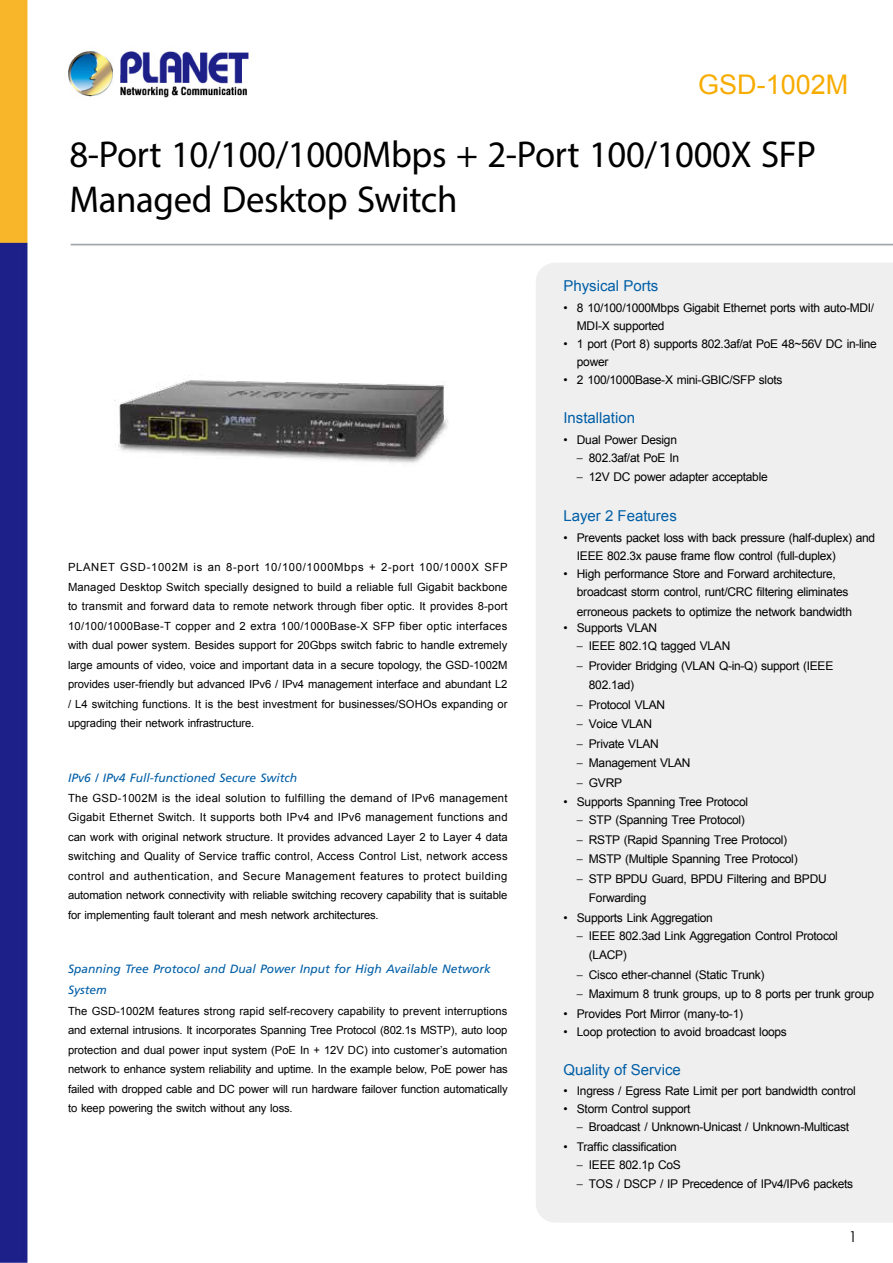
<style>
.page{position:relative;width:893px;height:1263px;background:#fff}
.page>*{position:absolute;margin:0;border:0;box-sizing:border-box;transform-origin:0 0}
.t1{font:37.5px/45px "Myriad Pro";letter-spacing:-.01em;color:#000}
.t2{font:27px "Arial";color:#f7ac00}
.t3{font:15px "Arial";color:#005ea6}
.t4{font:15px "Century Gothic";color:#000}
.t5{font:12px/18px "Arial";letter-spacing:-.025em;color:#000}
.t6{font:italic 12px/21px "Frutiger";color:#005ea6}
.t7{font:11.25px/19.5px "Arial";letter-spacing:-.015em;color:#000;text-align:justify}
.s1{font-family:"Frutiger";font-weight:300}
</style>
<div class="page">
<img style="left:0;top:0;width:893px;height:1263px">
<div style="left:536px;top:263px;width:357px;height:959px;background:#efefef"></div>
<img style="left:105px;top:338px;width:354px;height:159px">
<h2 class="t2" style="left:698px;top:67px;width:152px">GSD-1002M</h2>
<h1 class="t1" style="left:69px;top:131px;width:748px">8-Port 10/100/1000Mbps + 2-Port 100/1000X SFP<br>Managed Desktop Switch</h1>
<p class="t7" style="left:68px;top:557px;width:441px">PLANET GSD-1002M is an 8-port 10/100/1000Mbps + 2-port 100/1000X SFP Managed Desktop Switch specially designed to build a reliable full Gigabit backbone to transmit and forward data to remote network through fiber optic. It provides 8-port 10/100/1000Base-T copper and 2 extra 100/1000Base-X SFP fiber optic interfaces with dual power system. Besides support for 20Gbps switch fabric to handle extremely large amounts of video, voice and important data in a secure topology, the GSD-1002M provides user-friendly but advanced IPv6 / IPv4 management interface and abundant L2 / L4 switching functions. It is the best investment for businesses/SOHOs expanding or upgrading their network infrastructure.</p>
<p class="t6" style="left:68px;top:767px;width:231px">IPv6 / IPv4 Full-functioned Secure Switch</p>
<p class="t7" style="left:68px;top:788px;width:441px">The GSD-1002M is the ideal solution to fulfilling the demand of IPv6 management Gigabit Ethernet Switch. It supports both IPv4 and IPv6 management functions and can work with original network structure. It provides advanced Layer 2 to Layer 4 data switching and Quality of Service traffic control, Access Control List, network access control and authentication, and Secure Management features to protect building automation network connectivity with reliable switching recovery capability that is suitable for implementing fault tolerant and mesh network architectures.</p>
<p class="t6" style="left:68px;top:959px;width:424px">Spanning Tree Protocol and Dual Power Input for High Available Network<br>System</p>
<p class="t7" style="left:68px;top:1001px;width:441px">The GSD-1002M features strong rapid self-recovery capability to prevent interruptions and external intrusions. It incorporates Spanning Tree Protocol (802.1s MSTP), auto loop protection and dual power input system (PoE In + 12V DC) into customer’s automation network to enhance system reliability and uptime. In the example below, PoE power has failed with dropped cable and DC power will run hardware failover function automatically to keep powering the switch without any loss.</p>
<h3 class="t3" style="left:563px;top:276px;width:97px">Physical Ports</h3>
<p class="t5" style="left:577px;top:299px;width:299px;text-indent:-14px">• 8 10/100/1000Mbps Gigabit Ethernet ports with auto-MDI/<br>MDI-X supported</p>
<p class="t5" style="left:577px;top:335px;width:302px;text-indent:-14px">• 1 port (Port 8) supports 802.3af/at PoE 48~56V DC in-line power</p>
<p class="t5" style="left:563px;top:371px;width:220px">• 2 100/1000Base-X mini-GBIC/SFP slots</p>
<h3 class="t3" style="left:563px;top:408px;width:73px">Installation</h3>
<p class="t5" style="left:563px;top:431px;width:115px">• Dual Power Design</p>
<p class="t5" style="left:577px;top:449px;width:104px"><span class="s1">–</span> 802.3af/at PoE In</p>
<p class="t5" style="left:577px;top:468px;width:192px"><span class="s1">–</span> 12V DC power adapter acceptable</p>
<h3 class="t3" style="left:563px;top:506px;width:115px">Layer 2 Features</h3>
<p class="t5" style="left:577px;top:529px;width:300px;text-indent:-14px">• Prevents packet loss with back pressure (half-duplex) and<br>IEEE 802.3x pause frame flow control (full-duplex)</p>
<p class="t5" style="left:577px;top:565px;width:273px;text-indent:-14px">• High performance Store and Forward architecture, broadcast storm control, runt/CRC filtering eliminates</p>
<p class="t5" style="left:577px;top:603px;width:277px">erroneous packets to optimize the network bandwidth</p>
<p class="t5" style="left:563px;top:619px;width:95px">• Supports VLAN</p>
<p class="t5" style="left:577px;top:637px;width:155px"><span class="s1">–</span> IEEE 802.1Q tagged VLAN</p>
<p class="t5" style="left:589px;top:656px;width:246px;line-height:19.5px;text-indent:-12px"><span class="s1">–</span> Provider Bridging (VLAN Q-in-Q) support (IEEE<br>802.1ad)</p>
<p class="t5" style="left:577px;top:696px;width:90px"><span class="s1">–</span> Protocol VLAN</p>
<p class="t5" style="left:577px;top:715px;width:77px"><span class="s1">–</span> Voice VLAN</p>
<p class="t5" style="left:577px;top:735px;width:83px"><span class="s1">–</span> Private VLAN</p>
<p class="t5" style="left:577px;top:754px;width:115px"><span class="s1">–</span> Management VLAN</p>
<p class="t5" style="left:577px;top:774px;width:47px"><span class="s1">–</span> GVRP</p>
<p class="t5" style="left:563px;top:793px;width:186px">• Supports Spanning Tree Protocol</p>
<p class="t5" style="left:577px;top:811px;width:169px"><span class="s1">–</span> STP (Spanning Tree Protocol)</p>
<p class="t5" style="left:577px;top:831px;width:212px"><span class="s1">–</span> RSTP (Rapid Spanning Tree Protocol)</p>
<p class="t5" style="left:577px;top:850px;width:222px"><span class="s1">–</span> MSTP (Multiple Spanning Tree Protocol)</p>
<p class="t5" style="left:589px;top:869px;width:239px;line-height:19.5px;text-indent:-12px"><span class="s1">–</span> STP BPDU Guard, BPDU Filtering and BPDU<br>Forwarding</p>
<p class="t5" style="left:563px;top:909px;width:151px">• Supports Link Aggregation</p>
<p class="t5" style="left:589px;top:926px;width:250px;line-height:19.5px;text-indent:-12px"><span class="s1">–</span> IEEE 802.3ad Link Aggregation Control Protocol (LACP)</p>
<p class="t5" style="left:577px;top:966px;width:189px"><span class="s1">–</span> Cisco ether-channel (Static Trunk)</p>
<p class="t5" style="left:577px;top:985px;width:299px"><span class="s1">–</span> Maximum 8 trunk groups, up to 8 ports per trunk group</p>
<p class="t5" style="left:563px;top:1005px;width:181px">• Provides Port Mirror (many-to-1)</p>
<p class="t5" style="left:563px;top:1023px;width:225px">• Loop protection to avoid broadcast loops</p>
<h3 class="t3" style="left:563px;top:1059px;width:119px">Quality of Service</h3>
<p class="t5" style="left:563px;top:1082px;width:294px">• Ingress / Egress Rate Limit per port bandwidth control</p>
<p class="t5" style="left:563px;top:1100px;width:129px">• Storm Control support</p>
<p class="t5" style="left:577px;top:1118px;width:274px"><span class="s1">–</span> Broadcast / Unknown-Unicast / Unknown-Multicast</p>
<p class="t5" style="left:563px;top:1138px;width:115px">• Traffic classification</p>
<p class="t5" style="left:577px;top:1156px;width:106px"><span class="s1">–</span> IEEE 802.1p CoS</p>
<p class="t5" style="left:577px;top:1175px;width:278px"><span class="s1">–</span> TOS / DSCP / IP Precedence of IPv4/IPv6 packets</p>
<h3 class="t4" style="left:849px;top:1227px;width:10px">1</h3>
</div>
